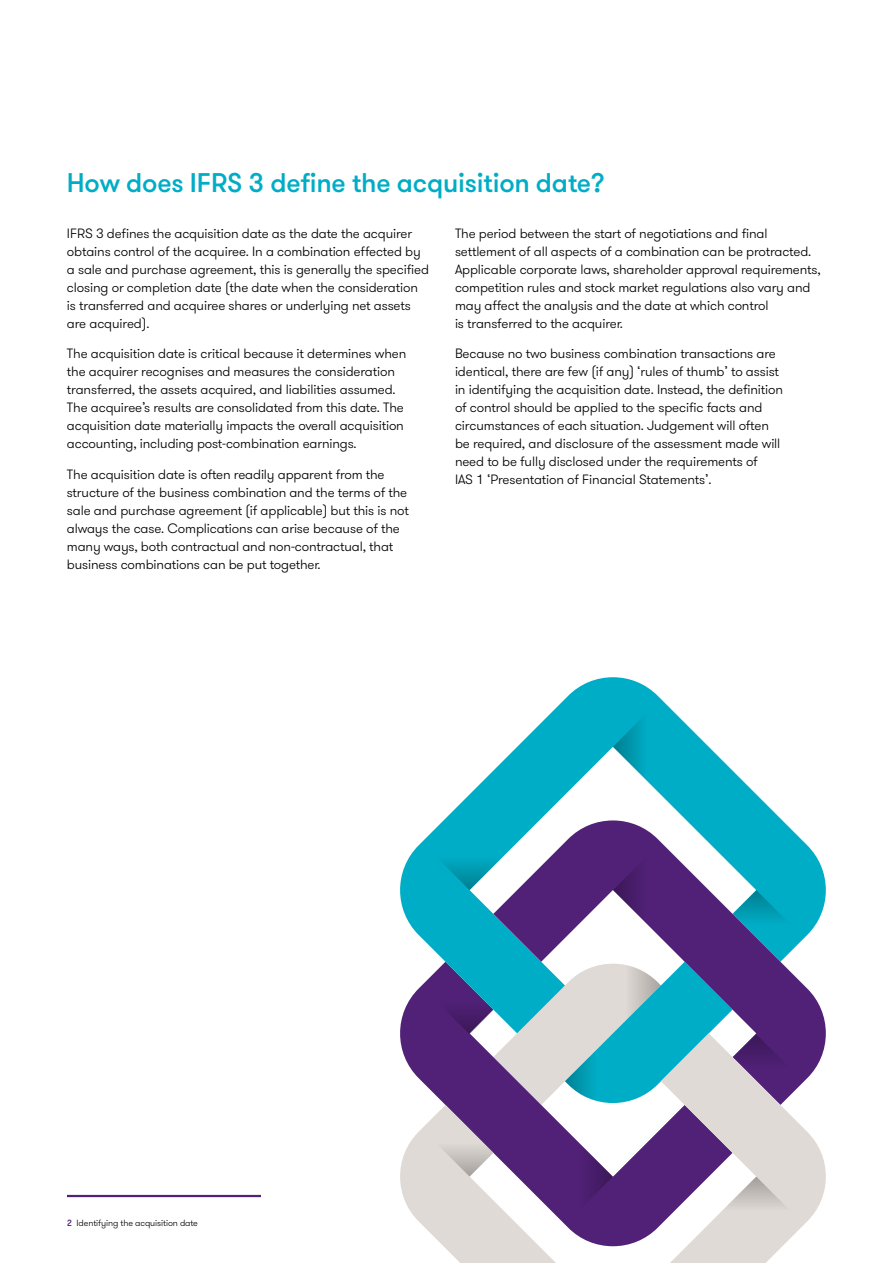
<style>
.page{position:relative;width:893px;height:1263px;background:#fff}
.page>*{position:absolute;margin:0;border:0;box-sizing:border-box;transform-origin:0 0}
.t1{font:500 27px "GT Walsheim Pro";letter-spacing:-.01em;color:#00adc6}
.t2{font:300 13.5px/18px "GT Walsheim Pro";letter-spacing:-.01em;color:#000}
.t3{font:300 9px "GT Walsheim Pro";letter-spacing:-.01em;color:#000}
.s1{font-weight:500;color:#512178}
</style>
<div class="page">
<hr style="left:67px;top:1195px;width:194px;height:2px;background:#512178">
<svg style="left:400px;top:677px;width:382px;height:356px"></svg>
<svg style="left:422px;top:842px;width:71px;height:48px;background:#14aec4"></svg>
<svg style="left:613px;top:699px;width:48px;height:96px"></svg>
<svg style="left:493px;top:820px;width:333px;height:213px"></svg>
<svg style="left:400px;top:1033px;width:426px;height:230px"></svg>
<svg style="left:422px;top:1129px;width:71px;height:47px;background:#cfc7ca"></svg>
<svg style="left:708px;top:1176px;width:96px;height:48px"></svg>
<svg style="left:565px;top:1129px;width:48px;height:95px"></svg>
<svg style="left:613px;top:842px;width:48px;height:96px"></svg>
<svg style="left:422px;top:962px;width:382px;height:143px;background:#7493b5"></svg>
<h1 class="t1" style="left:67px;top:166px;width:539px">How does IFRS 3 define the acquisition date?</h1>
<p class="t2" style="left:67px;top:224px;width:364px">IFRS 3 defines the acquisition date as the date the acquirer obtains control of the acquiree. In a combination effected by a sale and purchase agreement, this is generally the specified closing or completion date (the date when the consideration is transferred and acquiree shares or underlying net assets are acquired).</p>
<p class="t2" style="left:67px;top:345px;width:341px">The acquisition date is critical because it determines when the acquirer recognises and measures the consideration transferred, the assets acquired, and liabilities assumed.<br>The acquiree’s results are consolidated from this date. The acquisition date materially impacts the overall acquisition accounting, including post-combination earnings.</p>
<p class="t2" style="left:67px;top:466px;width:343px">The acquisition date is often readily apparent from the structure of the business combination and the terms of the sale and purchase agreement (if applicable) but this is not always the case. Complications can arise because of the many ways, both contractual and non-contractual, that business combinations can be put together.</p>
<p class="t2" style="left:455px;top:224px;width:367px">The period between the start of negotiations and final settlement of all aspects of a combination can be protracted.<br>Applicable corporate laws, shareholder approval requirements, competition rules and stock market regulations also vary and may affect the analysis and the date at which control<br>is transferred to the acquirer.</p>
<p class="t2" style="left:455px;top:345px;width:330px">Because no two business combination transactions are identical, there are few (if any) ‘rules of thumb’ to assist in identifying the acquisition date. Instead, the definition of control should be applied to the specific facts and circumstances of each situation. Judgement will often be required, and disclosure of the assessment made will need to be fully disclosed under the requirements of<br>IAS 1 ‘Presentation of Financial Statements’.</p>
<p class="t3" style="left:67px;top:1217px;width:133px"><span class="s1">2</span> Identifying the acquisition date</p>
</div>
